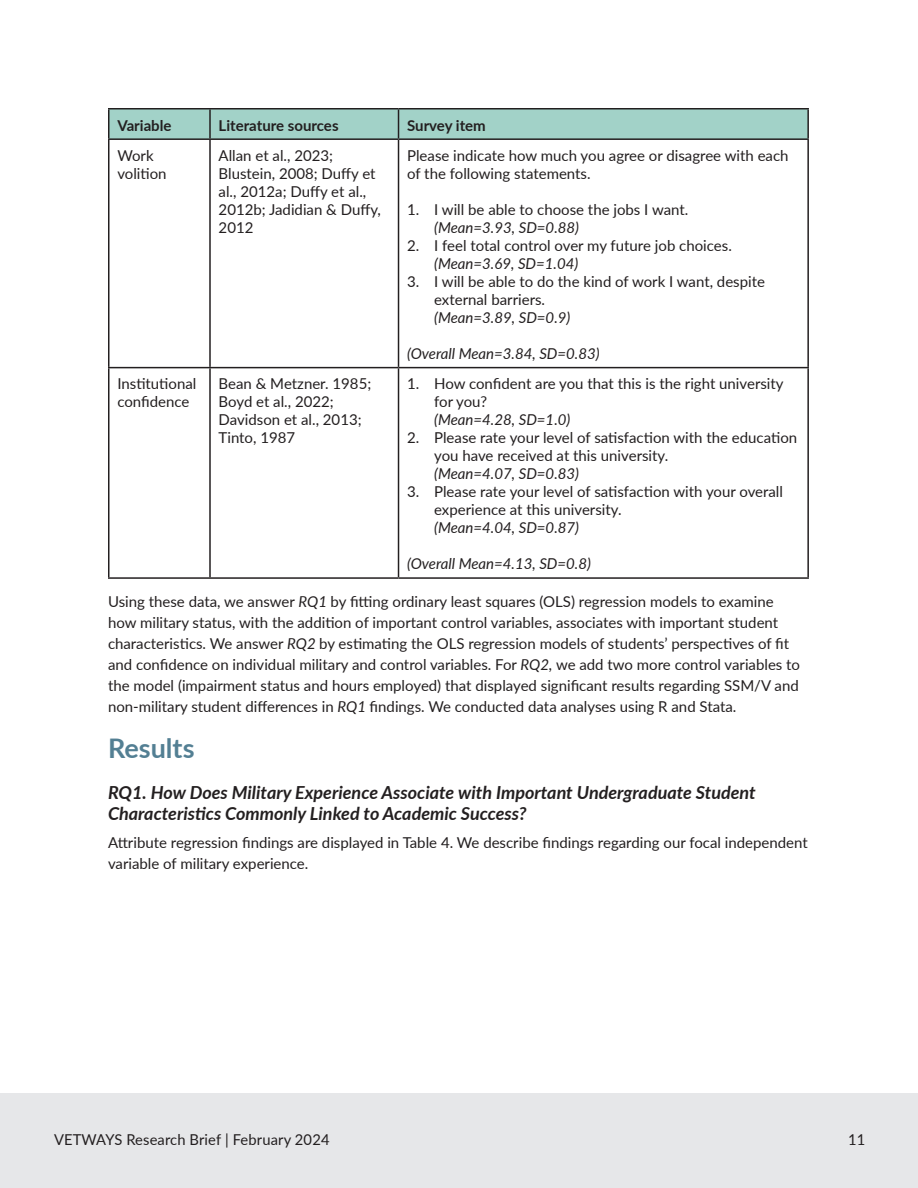
<style>
.page{position:relative;width:918px;height:1188px;background:#fff}
.page>*{position:absolute;margin:0;border:0;box-sizing:border-box;transform-origin:0 0}
.t1{font:700 27px "Lato";color:#537f93}
.t2{font:italic 700 18px/21px "Lato";color:#231f20}
.P-body{font:15px/18px "Lato";color:#231f20}
.t3{font:italic 15px "Lato";color:#231f20}
.t4{font:700 15px "Lato";color:#231f20}
.s1{font-style:italic}
</style>
<div class="page">
<div style="left:0;top:1094px;width:918px;height:94px;background:#e6e7e9"></div>
<svg style="left:110px;top:140px;width:697px;height:437px"></svg>
<hr style="left:108px;top:108px;width:102px;height:2px;background:#231f20">
<hr style="left:108px;top:109px;width:2px;height:29px;background:#231f20">
<hr style="left:210px;top:108px;width:189px;height:2px;background:#231f20">
<hr style="left:399px;top:108px;width:410px;height:2px;background:#231f20">
<div style="left:109px;top:109px;width:698px;height:29px;background:#a2d2c8"></div>
<hr style="left:807px;top:109px;width:2px;height:29px;background:#231f20">
<hr style="left:108px;top:138px;width:102px;height:2px;background:#231f20">
<hr style="left:108px;top:140px;width:2px;height:227px;background:#231f20">
<hr style="left:210px;top:138px;width:189px;height:2px;background:#231f20">
<hr style="left:209px;top:140px;width:2px;height:227px;background:#231f20">
<hr style="left:399px;top:138px;width:410px;height:2px;background:#231f20">
<hr style="left:398px;top:140px;width:1px;height:227px;background:#231f20">
<hr style="left:807px;top:140px;width:2px;height:227px;background:#231f20">
<hr style="left:108px;top:367px;width:102px;height:1px;background:#231f20">
<hr style="left:108px;top:368px;width:2px;height:209px;background:#231f20">
<hr style="left:210px;top:367px;width:189px;height:1px;background:#231f20">
<hr style="left:209px;top:368px;width:2px;height:209px;background:#231f20">
<hr style="left:399px;top:367px;width:410px;height:1px;background:#231f20">
<hr style="left:398px;top:368px;width:1px;height:209px;background:#231f20">
<hr style="left:807px;top:368px;width:2px;height:209px;background:#231f20">
<hr style="left:108px;top:577px;width:102px;height:2px;background:#231f20">
<hr style="left:210px;top:577px;width:189px;height:2px;background:#231f20">
<hr style="left:399px;top:577px;width:410px;height:2px;background:#231f20">
<p class="t4" style="left:117px;top:114px;width:56px">Variable</p>
<p class="t4" style="left:219px;top:114px;width:121px">Literature sources</p>
<p class="t4" style="left:407px;top:114px;width:80px">Survey item</p>
<p class="P-body" style="left:117px;top:146px;width:51px">Work volition</p>
<p class="P-body" style="left:219px;top:146px;width:164px">Allan et al., 2023;<br>Blustein, 2008; Duffy et al., 2012a; Duffy et al.,<br>2012b; Jadidian &amp; Duffy,<br>2012</p>
<p class="P-body" style="left:407px;top:146px;width:383px">Please indicate how much you agree or disagree with each of the following statements.</p>
<p class="P-body" style="left:434px;top:200px;width:256px;text-indent:-27px">1. I will be able to choose the jobs I want. <span class="s1">(Mean=3.93, SD=0.88)</span></p>
<p class="P-body" style="left:434px;top:236px;width:299px;text-indent:-27px">2. I feel total control over my future job choices. <span class="s1">(Mean=3.69, SD=1.04)</span></p>
<p class="P-body" style="left:434px;top:272px;width:332px;text-indent:-27px">3. I will be able to do the kind of work I want, despite external barriers.<br><span class="s1">(Mean=3.89, SD=0.9)</span></p>
<p class="t3" style="left:407px;top:343px;width:194px">(Overall Mean=3.84, SD=0.83)</p>
<p class="P-body" style="left:117px;top:374px;width:81px">Institutional confidence</p>
<p class="P-body" style="left:219px;top:374px;width:154px">Bean &amp; Metzner. 1985;<br>Boyd et al., 2022;<br>Davidson et al., 2013;<br>Tinto, 1987</p>
<p class="P-body" style="left:434px;top:374px;width:351px;text-indent:-27px">1. How confident are you that this is the right university for you?<br><span class="s1">(Mean=4.28, SD=1.0)</span></p>
<p class="P-body" style="left:434px;top:428px;width:365px;text-indent:-27px">2. Please rate your level of satisfaction with the education you have received at this university.<br><span class="s1">(Mean=4.07, SD=0.83)</span></p>
<p class="P-body" style="left:434px;top:482px;width:350px;text-indent:-27px">3. Please rate your level of satisfaction with your overall experience at this university.<br><span class="s1">(Mean=4.04, SD=0.87)</span></p>
<p class="t3" style="left:407px;top:553px;width:185px">(Overall Mean=4.13, SD=0.8)</p>
<p class="P-body" style="left:108px;top:591px;width:694px;line-height:21px">Using these data, we answer <span class="s1">RQ1</span> by fitting ordinary least squares (OLS) regression models to examine how military status, with the addition of important control variables, associates with important student characteristics. We answer <span class="s1">RQ2</span> by estimating the OLS regression models of students’ perspectives of fit and confidence on individual military and control variables. For <span class="s1">RQ2,</span> we add two more control variables to the model (impairment status and hours employed) that displayed significant results regarding SSM/V and non-military student differences in <span class="s1">RQ1</span> findings. We conducted data analyses using R and Stata.</p>
<h2 class="t1" style="left:108px;top:729px;width:88px">Results</h2>
<h3 class="t2" style="left:108px;top:782px;width:649px">RQ1. How Does Military Experience Associate with Important Undergraduate Student<br>Characteristics Commonly Linked to Academic Success?</h3>
<p class="P-body" style="left:108px;top:832px;width:701px;line-height:21px">Attribute regression findings are displayed in Table 4. We describe findings regarding our focal independent variable of military experience.</p>
<p class="P-body" style="left:54px;top:1130px;width:277px">VETWAYS Research Brief | February 2024</p>
<p class="P-body" style="left:848px;top:1130px;width:19px">11</p>
</div>
